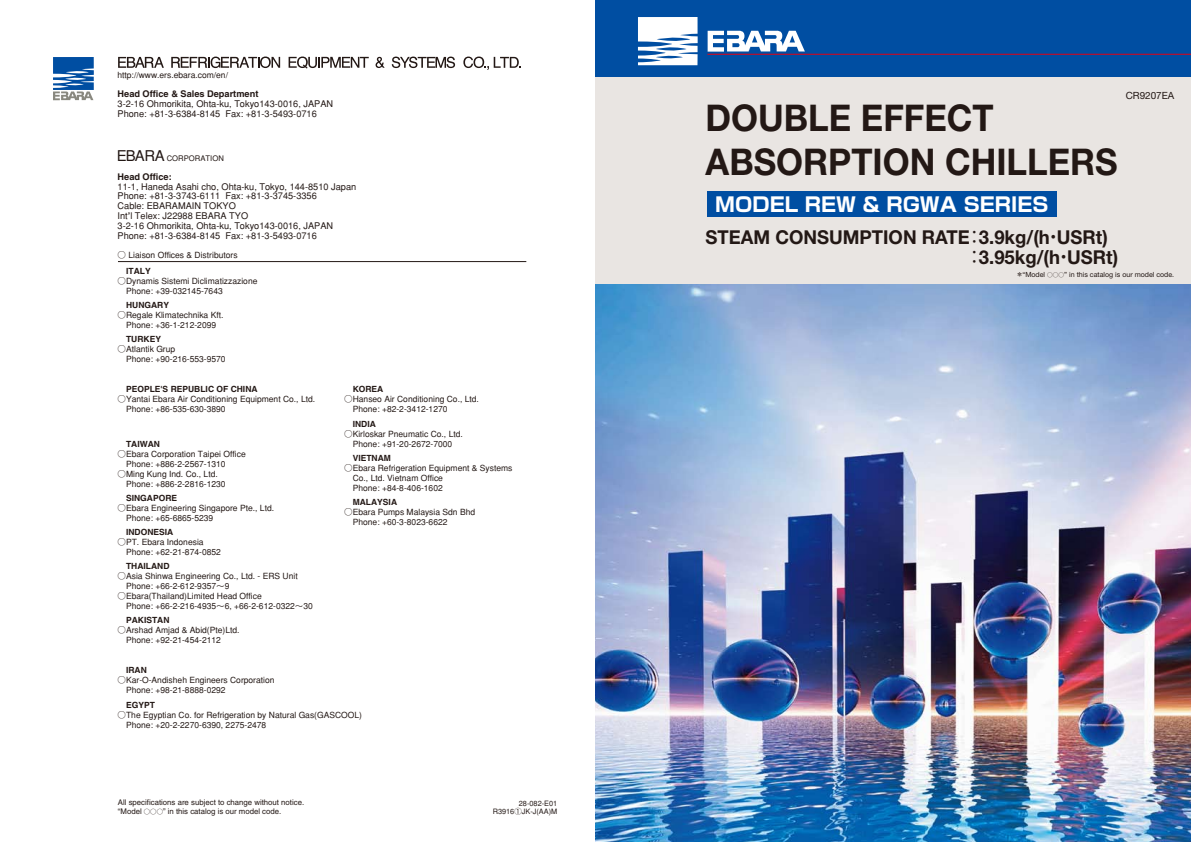
<style>
.page{position:relative;width:1191px;height:842px;background:#fff}
.page>*{position:absolute;margin:0;border:0;box-sizing:border-box;transform-origin:0 0}
.t1{font:700 36.9px/43.9px "Helvetica Neue LT Std";color:#231815;scale:.94 1}
.t2{font:700 19.8px "Shin Go Pro";color:#fff}
.t3{font:700 19.1px "Helvetica Neue LT Std";color:#231815;scale:.96 1}
.t4{font:9.9px "Helvetica Neue LT Std";color:#231815}
.t5{font:500 9.2px/9.9px "Gothic BBB";color:#231815}
.t6{font:700 9.2px "Helvetica";color:#231815}
.t7{font:500 8.5px/10px "Gothic BBB";color:#231815}
.t8{font:700 8.5px "Helvetica";color:#231815}
.t9{font:7.8px "Helvetica";color:#231815}
.t10{font:500 7.7px "Gothic BBB";color:#231815}
.t11{font:500 7.4px/8.8px "Gothic BBB";color:#231815;text-align:right}
.t12{font:7.1px "Helvetica Neue LT Std";color:#231815}
.s1{font-size:14.9px}
.s2{font-family:"Helvetica";font-weight:700}
.s3{font-family:"Koz Go Pro";font-size:6.4px}
.s4{font-family:"Koz Go Pro";font-weight:400}
.s5{font-family:"Futo Go B101 Pro"}
.s6{font-family:"Gothic BBB Pro";font-weight:500}
.s7{font-family:"Koz Go Pro";font-size:5.7px}
</style>
<div class="page">
<img style="left:595px;top:283px;width:596px;height:559px">
<div style="left:595px;top:0;width:596px;height:283px;background:#e9e5e2"></div>
<div style="left:595px;top:0;width:596px;height:77px;background:#004ea2"></div>
<svg style="left:707px;top:30px;width:98px;height:22px"></svg>
<svg style="left:638px;top:17px;width:59px;height:48px;background:#cddcec"></svg>
<hr style="left:707px;top:54px;width:484px;height:1px;background:#e60012">
<div style="left:707px;top:191px;width:350px;height:26px;background:#004ea2"></div>
<svg style="left:53px;top:57px;width:41px;height:43px;background:#5282b5"></svg>
<hr style="left:118px;top:261px;width:408px;height:1px;background:#231815">
<svg style="left:118px;top:57px;width:46px;height:11px"></svg>
<svg style="left:392px;top:57px;width:63px;height:11px"></svg>
<svg style="left:171px;top:57px;width:109px;height:11px"></svg>
<svg style="left:288px;top:57px;width:81px;height:12px"></svg>
<svg style="left:375px;top:57px;width:10px;height:11px"></svg>
<svg style="left:463px;top:57px;width:58px;height:13px"></svg>
<p class="t7" style="left:117px;top:70px;width:112px">http://www.ers.ebara.com/en/</p>
<p class="t6" style="left:118px;top:88px;width:142px">Head Office &amp; Sales Department</p>
<p class="t5" style="left:118px;top:99px;width:217px">3-2-16 Ohmorikita, Ohta-ku, Tokyo143-0016, JAPAN<br>Phone: +81-3-6384-8145 Fax: +81-3-5493-0716</p>
<p class="t10" style="left:117px;top:153px;width:109px"><span class="s1">EBARA</span> CORPORATION</p>
<p class="t6" style="left:118px;top:171px;width:56px">Head Office:</p>
<p class="t5" style="left:118px;top:181px;width:240px">11-1, Haneda Asahi cho, Ohta-ku, Tokyo, 144-8510 Japan Phone: +81-3-3743-6111 Fax: +81-3-3745-3356<br>Cable: EBARAMAIN TOKYO<br>Int<span class="s2">’</span>l Telex: J22988 EBARA TYO<br>3-2-16 Ohmorikita, Ohta-ku, Tokyo143-0016, JAPAN Phone: +81-3-6384-8145 Fax: +81-3-5493-0716</p>
<p class="t7" style="left:118px;top:250px;width:122px">○ Liaison Offices &amp; Distributors</p>
<p class="t8" style="left:126px;top:266px;width:26px">ITALY</p>
<p class="t7" style="left:126px;top:276px;width:133px;text-indent:-9px">○Dynamis Sistemi Diclimatizzazione<br>Phone: +39-032145-7643</p>
<p class="t8" style="left:126px;top:300px;width:44px">HUNGARY</p>
<p class="t7" style="left:118px;top:310px;width:107px;text-align:center">○Regale Klimatechnika Kft.<br>Phone: +36-1-212-2099</p>
<p class="t8" style="left:126px;top:334px;width:36px">TURKEY</p>
<p class="t7" style="left:126px;top:344px;width:101px;text-indent:-9px">○Atlantik Grup<br>Phone: +90-216-553-9570</p>
<p class="t8" style="left:126px;top:384px;width:133px">PEOPLE'S REPUBLIC OF CHINA</p>
<p class="t7" style="left:126px;top:394px;width:191px;text-indent:-9px">○Yantai Ebara Air Conditioning Equipment Co., Ltd.<br>Phone: +86-535-630-3890</p>
<p class="t8" style="left:126px;top:438px;width:36px">TAIWAN</p>
<p class="t7" style="left:126px;top:449px;width:121px;text-indent:-9px">○Ebara Corporation Taipei Office<br>Phone: +886-2-2567-1310</p>
<p class="t7" style="left:126px;top:469px;width:101px;text-indent:-9px">○Ming Kung Ind. Co., Ltd.<br>Phone: +886-2-2816-1230</p>
<p class="t8" style="left:126px;top:493px;width:53px">SINGAPORE</p>
<p class="t7" style="left:126px;top:503px;width:149px;text-indent:-9px">○Ebara Engineering Singapore Pte., Ltd.<br>Phone: +65-6865-5239</p>
<p class="t8" style="left:126px;top:527px;width:49px">INDONESIA</p>
<p class="t7" style="left:126px;top:537px;width:96px;text-indent:-9px">○PT. Ebara Indonesia<br>Phone: +62-21-874-0852</p>
<p class="t8" style="left:126px;top:561px;width:45px">THAILAND</p>
<p class="t7" style="left:126px;top:571px;width:173px;text-indent:-9px">○Asia Shinwa Engineering Co., Ltd. - ERS Unit<br>Phone: +66-2-612-9357～9</p>
<p class="t7" style="left:126px;top:591px;width:188px;text-indent:-9px">○Ebara(Thailand)Limited Head Office<br>Phone: +66-2-216-4935～6, +66-2-612-0322～30</p>
<p class="t8" style="left:126px;top:615px;width:45px">PAKISTAN</p>
<p class="t7" style="left:126px;top:625px;width:115px;text-indent:-9px">○Arshad Amjad &amp; Abid(Pte)Ltd.<br>Phone: +92-21-454-2112</p>
<p class="t8" style="left:126px;top:665px;width:22px">IRAN</p>
<p class="t7" style="left:126px;top:675px;width:150px;text-indent:-9px">○Kar-O-Andisheh Engineers Corporation<br>Phone: +98-21-8888-0292</p>
<p class="t8" style="left:126px;top:699px;width:30px">EGYPT</p>
<p class="t7" style="left:126px;top:710px;width:237px;text-indent:-9px">○The Egyptian Co. for Refrigeration by Natural Gas(GASCOOL)<br>Phone: +20-2-2270-6390, 2275-2478</p>
<p class="t8" style="left:353px;top:384px;width:32px">KOREA</p>
<p class="t7" style="left:353px;top:395px;width:128px;text-indent:-9px">○Hanseo Air Conditioning Co., Ltd.<br>Phone: +82-2-3412-1270</p>
<p class="t8" style="left:353px;top:418px;width:25px">INDIA</p>
<p class="t7" style="left:344px;top:429px;width:120px;text-align:center">○Kirloskar Pneumatic Co., Ltd.<br>Phone: +91-20-2672-7000</p>
<p class="t8" style="left:353px;top:453px;width:40px">VIETNAM</p>
<p class="t7" style="left:344px;top:463px;width:170px">○Ebara Refrigeration Equipment &amp; Systems</p>
<p class="t7" style="left:344px;top:473px;width:100px">　Co., Ltd. Vietnam Office</p>
<p class="t7" style="left:353px;top:483px;width:92px">Phone: +84-8-406-1602</p>
<p class="t8" style="left:353px;top:497px;width:46px">MALAYSIA</p>
<p class="t7" style="left:353px;top:507px;width:124px;text-indent:-9px">○Ebara Pumps Malaysia Sdn Bhd<br>Phone: +60-3-8023-6622</p>
<p class="t9" style="left:118px;top:798px;width:188px">All specifications are subject to change without notice.</p>
<p class="t11" style="left:492px;top:799px;width:66px">28-082-E01<br>R3916①JK-J(AA)M</p>
<p class="t9" style="left:118px;top:807px;width:165px">“Model <span class="s3">○○○</span>” in this catalog is our model code.</p>
<h1 class="t1" style="left:705px;top:96px;width:440px">DOUBLE EFFECT<br>ABSORPTION CHILLERS</h1>
<h2 class="t2" style="left:715px;top:189px;width:335px">MODEL REW &amp; RGWA SERIES</h2>
<h3 class="t3" style="left:965px;top:246px;width:161px"><span class="s4">：</span>3.95kg/(h<span class="s5">・</span>USRt)</h3>
<h3 class="t3" style="left:705px;top:225px;width:420px">STEAM CONSUMPTION RATE<span class="s4">：</span>3.9kg/(h<span class="s5">・</span>USRt)</h3>
<p class="t4" style="left:1125px;top:89px;width:50px">CR9207EA</p>
<p class="t12" style="left:1016px;top:270px;width:159px"><span class="s6">＊</span>“Model <span class="s7">○○○</span>” in this catalog is our model code.</p>
</div>
